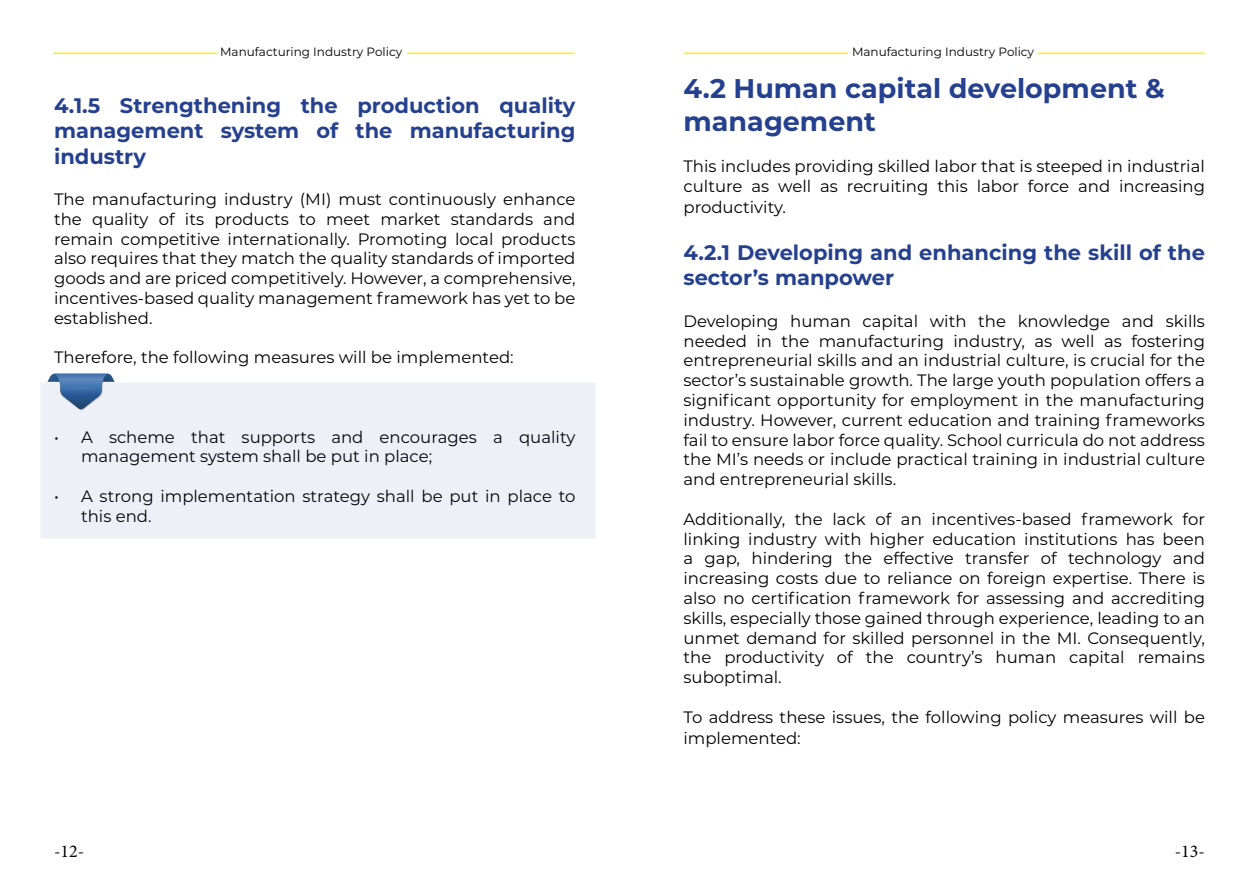
<style>
.page{position:relative;width:1259px;height:893px;background:#fff}
.page>*{position:absolute;margin:0;border:0;box-sizing:border-box;transform-origin:0 0}
.t1{font:700 27px/32.4px "Montserrat";color:#25408f}
.t2{font:700 21px/25.2px "Montserrat";color:#25408f}
.t3{font:18px "Minion Pro";color:#000}
.t4{font:16.5px/19.8px "Montserrat";color:#000}
.t5{font:12px "Montserrat";color:#000}
</style>
<div class="page">
<hr style="left:53px;top:53px;width:164px;height:1px;background:#fff200">
<hr style="left:683px;top:53px;width:164px;height:1px;background:#fff200">
<hr style="left:407px;top:53px;width:167px;height:1px;background:#fff200">
<hr style="left:1037px;top:53px;width:168px;height:1px;background:#fff200">
<div style="left:39px;top:381px;width:558px;height:159px;background:#edf0f6;border:2px solid #fff"></div>
<img style="left:48px;top:373px;width:68px;height:37px">
<p class="t5" style="left:220px;top:44px;width:184px">Manufacturing Industry Policy</p>
<p class="t5" style="left:852px;top:44px;width:184px">Manufacturing Industry Policy</p>
<p class="t2" style="left:54px;top:92px;width:523px;text-align:justify">4.1.5 Strengthening the production quality management system of the manufacturing industry</p>
<p class="t4" style="left:54px;top:189px;width:523px;text-align:justify">The manufacturing industry (MI) must continuously enhance the quality of its products to meet market standards and remain competitive internationally. Promoting local products also requires that they match the quality standards of imported goods and are priced competitively. However, a comprehensive, incentives-based quality management framework has yet to be established.</p>
<p class="t4" style="left:54px;top:347px;width:461px">Therefore, the following measures will be implemented:</p>
<p class="t4" style="left:81px;top:426px;width:496px;text-indent:-27px">• A scheme that supports and encourages a quality management system shall be put in place;</p>
<p class="t4" style="left:81px;top:486px;width:496px;text-indent:-27px">• A strong implementation strategy shall be put in place to this end.</p>
<h1 class="t1" style="left:683px;top:71px;width:483px">4.2 Human capital development &amp; management</h1>
<p class="t4" style="left:683px;top:156px;width:523px">This includes providing skilled labor that is steeped in industrial culture as well as recruiting this labor force and increasing</p>
<p class="t4" style="left:683px;top:197px;width:104px">productivity.</p>
<p class="t2" style="left:683px;top:239px;width:523px">4.2.1 Developing and enhancing the skill of the sector’s manpower</p>
<p class="t4" style="left:683px;top:310px;width:523px;text-align:justify">Developing human capital with the knowledge and skills needed in the manufacturing industry, as well as fostering entrepreneurial skills and an industrial culture, is crucial for the sector’s sustainable growth. The large youth population offers a significant opportunity for employment in the manufacturing industry. However, current education and training frameworks fail to ensure labor force quality. School curricula do not address the MI’s needs or include practical training in industrial culture and entrepreneurial skills.</p>
<p class="t4" style="left:683px;top:508px;width:523px;text-align:justify">Additionally, the lack of an incentives-based framework for linking industry with higher education institutions has been a gap, hindering the effective transfer of technology and increasing costs due to reliance on foreign expertise. There is also no certification framework for assessing and accrediting skills, especially those gained through experience, leading to an unmet demand for skilled personnel in the MI. Consequently, the productivity of the country’s human capital remains suboptimal.</p>
<p class="t4" style="left:683px;top:706px;width:523px;line-height:21.6px">To address these issues, the following policy measures will be implemented:</p>
<p class="t3" style="left:54px;top:839px;width:32px">-12-</p>
<p class="t3" style="left:1174px;top:839px;width:32px">-13-</p>
</div>
